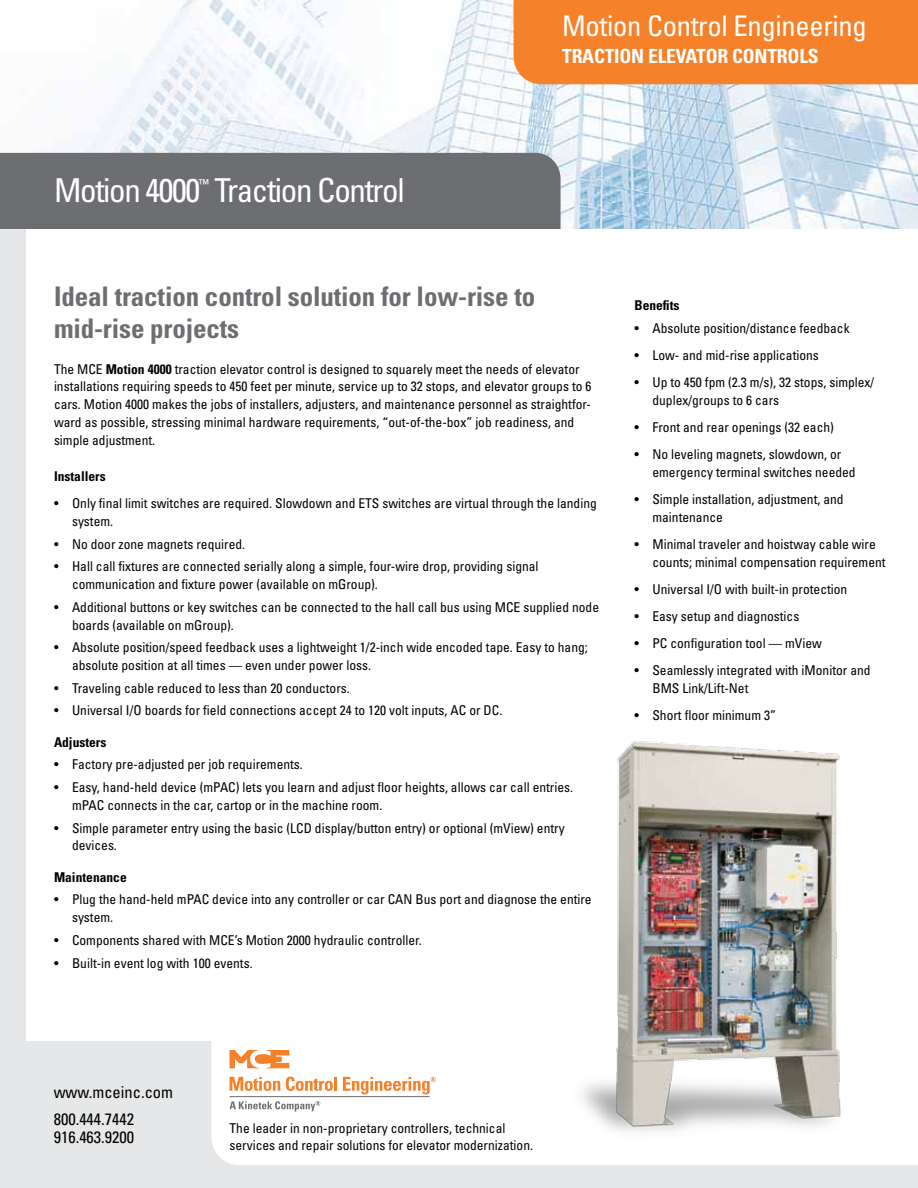
<style>
.page{position:relative;width:918px;height:1188px;background:#e6e7e8}
.page>*{position:absolute;margin:0;border:0;box-sizing:border-box;transform-origin:0 0}
.t1{font:condensed 33px "Univers LT Std";letter-spacing:-.04em;color:#fff}
.t2{font:condensed 28.5px "Univers LT Std";letter-spacing:-.01em;color:#fff}
.t3{font:700 condensed 27px/31.5px "Univers LT Std";letter-spacing:-.005em;color:#6d6e71}
.t4{font:700 condensed 19.5px "Univers LT Std";letter-spacing:.07em;color:#fff}
.t5{font:condensed 16.5px/27px "Univers LT Std";color:#000}
.t6{font:condensed 13.5px/18px "Univers LT Std";color:#000}
.t7{font:700 condensed 13.5px "Univers LT Std";color:#000}
.t8{font:condensed 12.3px "Univers LT Std";color:#fff}
.s1{font-weight:700}
</style>
<div class="page">
<div style="left:211px;top:1040px;width:707px;height:125px;background:#fff"></div>
<div style="left:27px;top:213px;width:891px;height:827px;background:#fff"></div>
<img style="left:0;top:0;width:918px;height:228px">
<div style="left:0;top:153px;width:561px;height:75px;background:#6d6e71"></div>
<div style="left:514px;top:0;width:404px;height:84px;background:#f5822b"></div>
<svg style="left:230px;top:1101px;width:90px;height:11px"></svg>
<svg style="left:230px;top:1050px;width:59px;height:18px"></svg>
<svg style="left:230px;top:1077px;width:50px;height:14px"></svg>
<svg style="left:286px;top:1077px;width:47px;height:14px"></svg>
<hr style="left:334px;top:1077px;width:3px;height:14px;background:#f5822b">
<svg style="left:343px;top:1077px;width:93px;height:17px;background:#fbcfaf"></svg>
<hr style="left:230px;top:1096px;width:200px;height:1px;background:#6d6e71">
<img style="left:571px;top:740px;width:300px;height:425px">
<h1 class="t1" style="left:54px;top:170px;width:352px">Motion 4000 Traction Control</h1>
<p class="t8" style="left:199px;top:175px;width:12px">™</p>
<h2 class="t2" style="left:562px;top:7px;width:306px">Motion Control Engineering</h2>
<h3 class="t4" style="left:562px;top:44px;width:258px">Traction elevator controls</h3>
<h3 class="t3" style="left:54px;top:281px;width:483px">Ideal traction control solution for low-rise to mid-rise projects</h3>
<p class="t6" style="left:54px;top:360px;width:539px">The MCE <span class="s1">Motion 4000</span> traction elevator control is designed to squarely meet the needs of elevator installations requiring speeds to 450 feet per minute, service up to 32 stops, and elevator groups to 6 cars. Motion 4000 makes the jobs of installers, adjusters, and maintenance personnel as straightfor&shy;ward as possible, stressing minimal hardware requirements, “out-of-the-box” job readiness, and simple adjustment.</p>
<p class="t7" style="left:54px;top:468px;width:53px">Installers</p>
<p class="t6" style="left:72px;top:494px;width:526px;text-indent:-18px">• Only final limit switches are required. Slowdown and ETS switches are virtual through the landing system.</p>
<p class="t6" style="left:54px;top:535px;width:193px">• No door zone magnets required.</p>
<p class="t6" style="left:72px;top:558px;width:468px;text-indent:-18px">• Hall call fixtures are connected serially along a simple, four-wire drop, providing signal communication and fixture power (available on mGroup).</p>
<p class="t6" style="left:72px;top:598px;width:529px;text-indent:-18px">• Additional buttons or key switches can be connected to the hall call bus using MCE supplied node boards (available on mGroup).</p>
<p class="t6" style="left:72px;top:639px;width:517px;text-indent:-18px">• Absolute position/speed feedback uses a lightweight 1/2-inch wide encoded tape. Easy to hang; absolute position at all times — even under power loss.</p>
<p class="t6" style="left:54px;top:679px;width:297px">• Traveling cable reduced to less than 20 conductors.</p>
<p class="t6" style="left:54px;top:702px;width:450px">• Universal I/O boards for field connections accept 24 to 120 volt inputs, AC or DC.</p>
<p class="t7" style="left:54px;top:734px;width:54px">Adjusters</p>
<p class="t6" style="left:54px;top:756px;width:250px">• Factory pre-adjusted per job requirements.</p>
<p class="t6" style="left:72px;top:778px;width:503px;text-indent:-18px">• Easy, hand-held device (mPAC) lets you learn and adjust floor heights, allows car call entries. mPAC connects in the car, cartop or in the machine room.</p>
<p class="t6" style="left:72px;top:819px;width:494px;text-indent:-18px">• Simple parameter entry using the basic (LCD display/button entry) or optional (mView) entry devices.</p>
<p class="t7" style="left:54px;top:869px;width:74px">Maintenance</p>
<p class="t6" style="left:72px;top:891px;width:521px;text-indent:-18px">• Plug the hand-held mPAC device into any controller or car CAN Bus port and diagnose the entire system.</p>
<p class="t6" style="left:54px;top:931px;width:369px">• Components shared with MCE’s Motion 2000 hydraulic controller.</p>
<p class="t6" style="left:54px;top:954px;width:200px">• Built-in event log with 100 events.</p>
<p class="t7" style="left:634px;top:297px;width:46px">Benefits</p>
<p class="t6" style="left:634px;top:319px;width:217px">• Absolute position/distance feedback</p>
<p class="t6" style="left:634px;top:346px;width:186px">• Low- and mid-rise applications</p>
<p class="t6" style="left:652px;top:373px;width:223px;text-indent:-18px">• Up to 450 fpm (2.3 m/s), 32 stops, simplex/ duplex/groups to 6 cars</p>
<p class="t6" style="left:634px;top:418px;width:201px">• Front and rear openings (32 each)</p>
<p class="t6" style="left:652px;top:445px;width:205px;text-indent:-18px">• No leveling magnets, slowdown, or emergency terminal switches needed</p>
<p class="t6" style="left:652px;top:490px;width:193px;text-indent:-18px">• Simple installation, adjustment, and maintenance</p>
<p class="t6" style="left:652px;top:535px;width:235px;text-indent:-18px">• Minimal traveler and hoistway cable wire counts; minimal compensation requirement</p>
<p class="t6" style="left:634px;top:580px;width:214px">• Universal I/O with built-in protection</p>
<p class="t6" style="left:634px;top:607px;width:166px">• Easy setup and diagnostics</p>
<p class="t6" style="left:634px;top:634px;width:189px">• PC configuration tool — mView</p>
<p class="t6" style="left:652px;top:661px;width:220px;text-indent:-18px">• Seamlessly integrated with iMonitor and<br>BMS Link/Lift-Net</p>
<p class="t6" style="left:634px;top:706px;width:143px">• Short floor minimum 3”</p>
<p class="t5" style="left:54px;top:1078px;width:121px">www.mceinc.com<br>800.444.7442</p>
<p class="t5" style="left:54px;top:1123px;width:82px">916.463.9200</p>
<p class="t6" style="left:230px;top:1120px;width:305px;line-height:16.5px">The leader in non-proprietary controllers, technical services and repair solutions for elevator modernization.</p>
</div>
